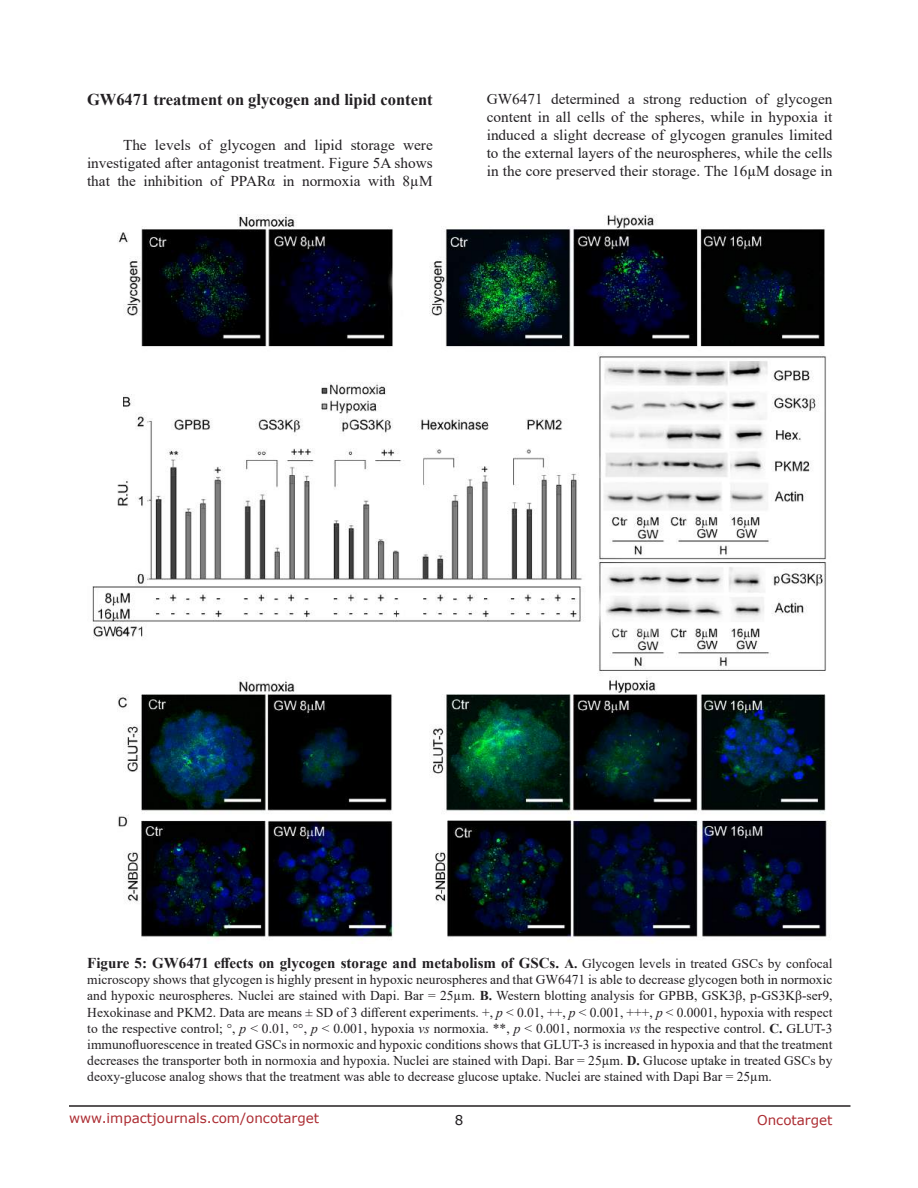
<style>
.page{position:relative;width:918px;height:1188px;background:#fff}
.page>*{position:absolute;margin:0;border:0;box-sizing:border-box;transform-origin:0 0}
.t1{font:700 16.5px "Times New Roman";color:#221f22}
.t2{font:15px/18px "Times New Roman";color:#221f22;text-align:justify}
.t3{font:700 15px "Times New Roman";color:#221f22}
.t4{font:13.5px/16.2px "Times New Roman";color:#221f22;text-align:justify}
.t5{font:13.5px "Verdana";color:#ac2b31}
.t6{font:13.5px "Verdana";color:#221f22}
.s1{font-size:13.5px}
.s2{font-weight:400;font-size:13.5px}
.s3{font-weight:700}
.s4{font-style:italic}
</style>
<div class="page">
<hr style="left:69px;top:1105px;width:781px;height:2px;background:#231f20">
<img style="left:92px;top:214px;width:736px;height:726px">
<p class="t1" style="left:87px;top:87px;width:347px">GW6471 treatment on glycogen and lipid content</p>
<p class="t2" style="left:87px;top:135px;width:347px;text-indent:36px">The levels of glycogen and lipid storage were investigated after antagonist treatment. Figure 5A shows that the inhibition of PPARα in normoxia with 8µM</p>
<p class="t2" style="left:487px;top:90px;width:347px">GW6471 determined a strong reduction of glycogen content in all cells of the spheres, while in hypoxia it induced a slight decrease of glycogen granules limited to the external layers of the neurospheres, while the cells in the core preserved their storage. The 16µM dosage in</p>
<p class="t3" style="left:87px;top:952px;width:747px">Figure 5: GW6471 effects on glycogen storage and metabolism of GSCs. <span class="s1">A.</span> <span class="s2">Glycogen levels in treated GSCs by confocal</span></p>
<p class="t4" style="left:87px;top:971px;width:747px">microscopy shows that glycogen is highly present in hypoxic neurospheres and that GW6471 is able to decrease glycogen both in normoxic and hypoxic neurospheres. Nuclei are stained with Dapi. Bar = 25µm. <span class="s3">B.</span> Western blotting analysis for GPBB, GSK3β, p-GS3Kβ-ser9, Hexokinase and PKM2. Data are means ± SD of 3 different experiments. +, <span class="s4">p</span> &lt; 0.01, ++, <span class="s4">p</span> &lt; 0.001, +++, <span class="s4">p</span> &lt; 0.0001, hypoxia with respect to the respective control; °, <span class="s4">p</span> &lt; 0.01, °°, <span class="s4">p</span> &lt; 0.001, hypoxia <span class="s4">vs</span> normoxia. **, <span class="s4">p</span> &lt; 0.001, normoxia <span class="s4">vs</span> the respective control. <span class="s3">C.</span> GLUT-3 immunofluorescence in treated GSCs in normoxic and hypoxic conditions shows that GLUT-3 is increased in hypoxia and that the treatment decreases the transporter both in normoxia and hypoxia. Nuclei are stained with Dapi. Bar = 25µm. <span class="s3">D.</span> Glucose uptake in treated GSCs by deoxy-glucose analog shows that the treatment was able to decrease glucose uptake. Nuclei are stained with Dapi Bar = 25µm.</p>
<p class="t5" style="left:69px;top:1109px;width:252px">www.impactjournals.com/oncotarget</p>
<p class="t6" style="left:455px;top:1111px;width:10px">8</p>
<p class="t5" style="left:757px;top:1111px;width:77px">Oncotarget</p>
</div>
